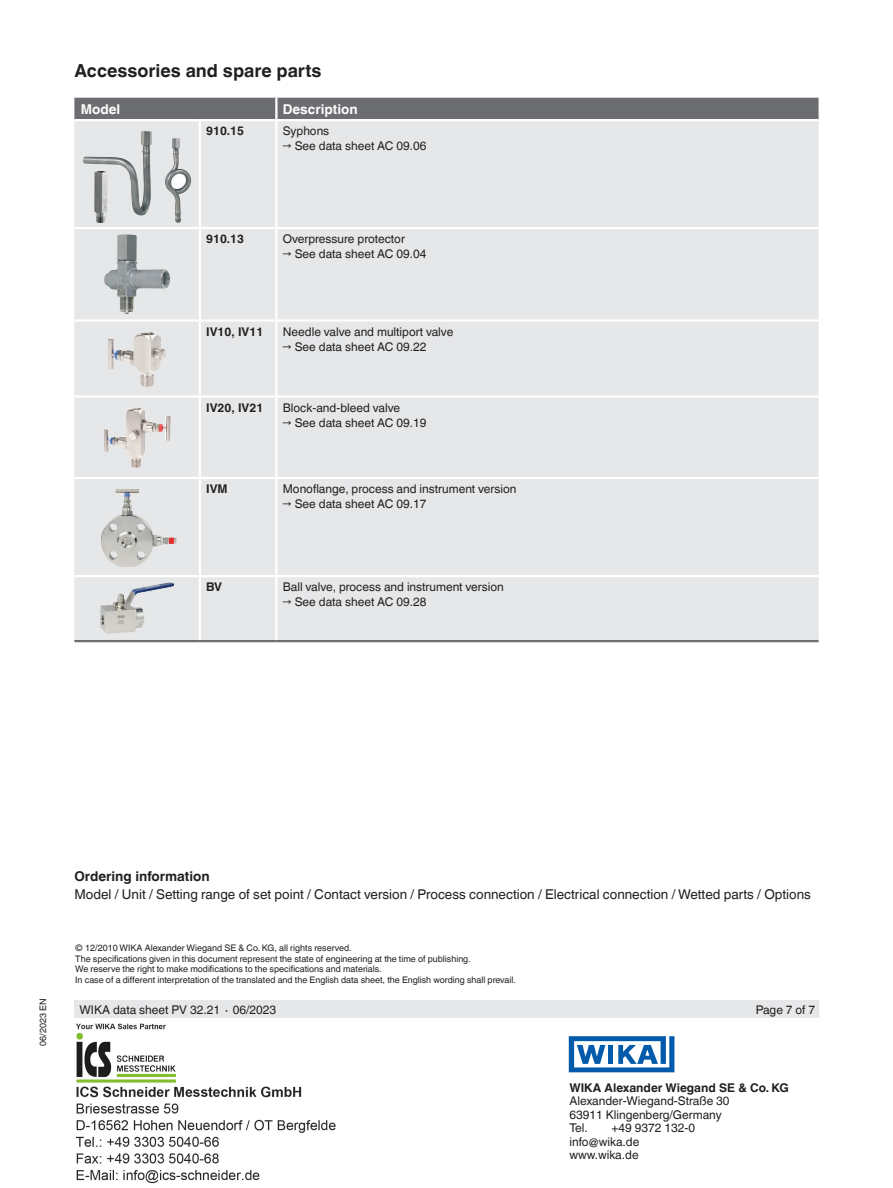
<style>
.page{position:relative;width:893px;height:1188px;background:#fff}
.page>*{position:absolute;margin:0;border:0;box-sizing:border-box;transform-origin:0 0}
.t1{font:700 18px "Helvetica World";color:#231f20}
.t2{font:13.5px "Helvetica World";color:#231f20}
.t3{font:700 13.5px "Helvetica World";color:#231f20}
.t4{font:700 13.5px "Helvetica World";color:#fff}
.t5{font:12px/13.5px "Helvetica World";color:#231f20}
.t6{font:700 12px "Helvetica World";color:#231f20}
.t7{font:9px/10.5px "Helvetica World";color:#231f20}
</style>
<div class="page">
<div style="left:74px;top:1000px;width:745px;height:18px;background:#e6e7e9"></div>
<svg style="left:569px;top:1036px;width:105px;height:36px"></svg>
<div style="left:74px;top:98px;width:745px;height:21px;background:#6c6d70"></div>
<div style="left:74px;top:121px;width:745px;height:519px;background:#e6e7e9"></div>
<hr style="left:199px;top:121px;width:2px;height:106px;background:#fff">
<hr style="left:275px;top:121px;width:3px;height:106px;background:#fff">
<hr style="left:74px;top:227px;width:126px;height:2px;background:#fff">
<hr style="left:200px;top:227px;width:76px;height:2px;background:#fff">
<hr style="left:199px;top:229px;width:2px;height:90px;background:#fff">
<hr style="left:276px;top:227px;width:543px;height:2px;background:#fff">
<hr style="left:275px;top:229px;width:3px;height:90px;background:#fff">
<hr style="left:74px;top:319px;width:126px;height:3px;background:#fff">
<hr style="left:200px;top:319px;width:76px;height:3px;background:#fff">
<hr style="left:199px;top:322px;width:2px;height:73px;background:#fff">
<hr style="left:276px;top:319px;width:543px;height:3px;background:#fff">
<hr style="left:275px;top:322px;width:3px;height:73px;background:#fff">
<hr style="left:74px;top:395px;width:126px;height:3px;background:#fff">
<hr style="left:200px;top:395px;width:76px;height:3px;background:#fff">
<hr style="left:199px;top:398px;width:2px;height:79px;background:#fff">
<hr style="left:276px;top:395px;width:543px;height:3px;background:#fff">
<hr style="left:275px;top:398px;width:3px;height:79px;background:#fff">
<hr style="left:74px;top:477px;width:126px;height:2px;background:#fff">
<hr style="left:200px;top:477px;width:76px;height:2px;background:#fff">
<hr style="left:199px;top:479px;width:2px;height:96px;background:#fff">
<hr style="left:276px;top:477px;width:543px;height:2px;background:#fff">
<hr style="left:275px;top:479px;width:3px;height:96px;background:#fff">
<hr style="left:74px;top:575px;width:126px;height:2px;background:#fff">
<hr style="left:200px;top:575px;width:76px;height:2px;background:#fff">
<hr style="left:199px;top:577px;width:2px;height:63px;background:#fff">
<hr style="left:276px;top:575px;width:543px;height:2px;background:#fff">
<hr style="left:275px;top:577px;width:3px;height:63px;background:#fff">
<hr style="left:275px;top:98px;width:3px;height:21px;background:#fff">
<hr style="left:74px;top:640px;width:126px;height:2px;background:#6c6d70">
<hr style="left:200px;top:640px;width:76px;height:2px;background:#6c6d70">
<hr style="left:276px;top:640px;width:543px;height:2px;background:#6c6d70">
<img style="left:83px;top:131px;width:69px;height:84px">
<img style="left:164px;top:138px;width:28px;height:85px">
<img style="left:94px;top:171px;width:14px;height:52px">
<img style="left:104px;top:234px;width:66px;height:80px">
<img style="left:127px;top:332px;width:20px;height:19px">
<img style="left:120px;top:408px;width:17px;height:29px">
<img style="left:100px;top:489px;width:76px;height:78px">
<img style="left:100px;top:582px;width:74px;height:52px">
<img style="left:75px;top:1023px;width:261px;height:161px">
<h1 class="t1" style="left:74px;top:60px;width:248px">Accessories and spare parts</h1>
<p class="t4" style="left:81px;top:101px;width:41px">Model</p>
<p class="t4" style="left:283px;top:101px;width:76px">Description</p>
<p class="t6" style="left:206px;top:124px;width:39px">910.15</p>
<p class="t5" style="left:283px;top:124px;width:48px">Syphons</p>
<p class="t5" style="left:283px;top:139px;width:145px">→ See data sheet AC 09.06</p>
<p class="t6" style="left:206px;top:232px;width:39px">910.13</p>
<p class="t5" style="left:283px;top:232px;width:124px">Overpressure protector</p>
<p class="t5" style="left:283px;top:247px;width:145px">→ See data sheet AC 09.04</p>
<p class="t6" style="left:206px;top:324px;width:59px">IV10, IV11</p>
<p class="t5" style="left:283px;top:325px;width:172px">Needle valve and multiport valve</p>
<p class="t5" style="left:283px;top:340px;width:145px">→ See data sheet AC 09.22</p>
<p class="t6" style="left:206px;top:400px;width:59px">IV20, IV21</p>
<p class="t5" style="left:283px;top:401px;width:119px">Block-and-bleed valve</p>
<p class="t5" style="left:283px;top:416px;width:145px">→ See data sheet AC 09.19</p>
<p class="t6" style="left:206px;top:482px;width:23px">IVM</p>
<p class="t5" style="left:283px;top:482px;width:235px">Monoflange, process and instrument version</p>
<p class="t5" style="left:283px;top:497px;width:145px">→ See data sheet AC 09.17</p>
<p class="t6" style="left:206px;top:580px;width:17px">BV</p>
<p class="t5" style="left:283px;top:580px;width:223px">Ball valve, process and instrument version</p>
<p class="t5" style="left:283px;top:595px;width:145px">→ See data sheet AC 09.28</p>
<p class="t7" style="left:38px;top:1046px;width:49px;rotate:-90deg">06/2023 EN</p>
<p class="t3" style="left:74px;top:869px;width:137px">Ordering information</p>
<p class="t2" style="left:74px;top:887px;width:738px">Model / Unit / Setting range of set point / Contact version / Process connection / Electrical connection / Wetted parts / Options</p>
<p class="t7" style="left:75px;top:943px;width:442px">© 12/2010 WIKA Alexander Wiegand SE &amp; Co. KG, all rights reserved.<br>The specifications given in this document represent the state of engineering at the time of publishing.<br>We reserve the right to make modifications to the specifications and materials.<br>In case of a different interpretation of the translated and the English data sheet, the English wording shall prevail.</p>
<p class="t5" style="left:80px;top:1003px;width:198px">WIKA data sheet PV 32.21 ∙ 06/2023</p>
<p class="t5" style="left:756px;top:1003px;width:61px">Page 7 of 7</p>
<p class="t6" style="left:569px;top:1080px;width:221px">WIKA Alexander Wiegand SE &amp; Co. KG</p>
<p class="t5" style="left:569px;top:1094px;width:162px">Alexander-Wiegand-Straße 30<br>63911 Klingenberg/Germany<br>Tel.</p>
<p class="t5" style="left:569px;top:1121px;width:127px;text-indent:42px">+49 9372 132-0 info@wika.de www.wika.de</p>
</div>
